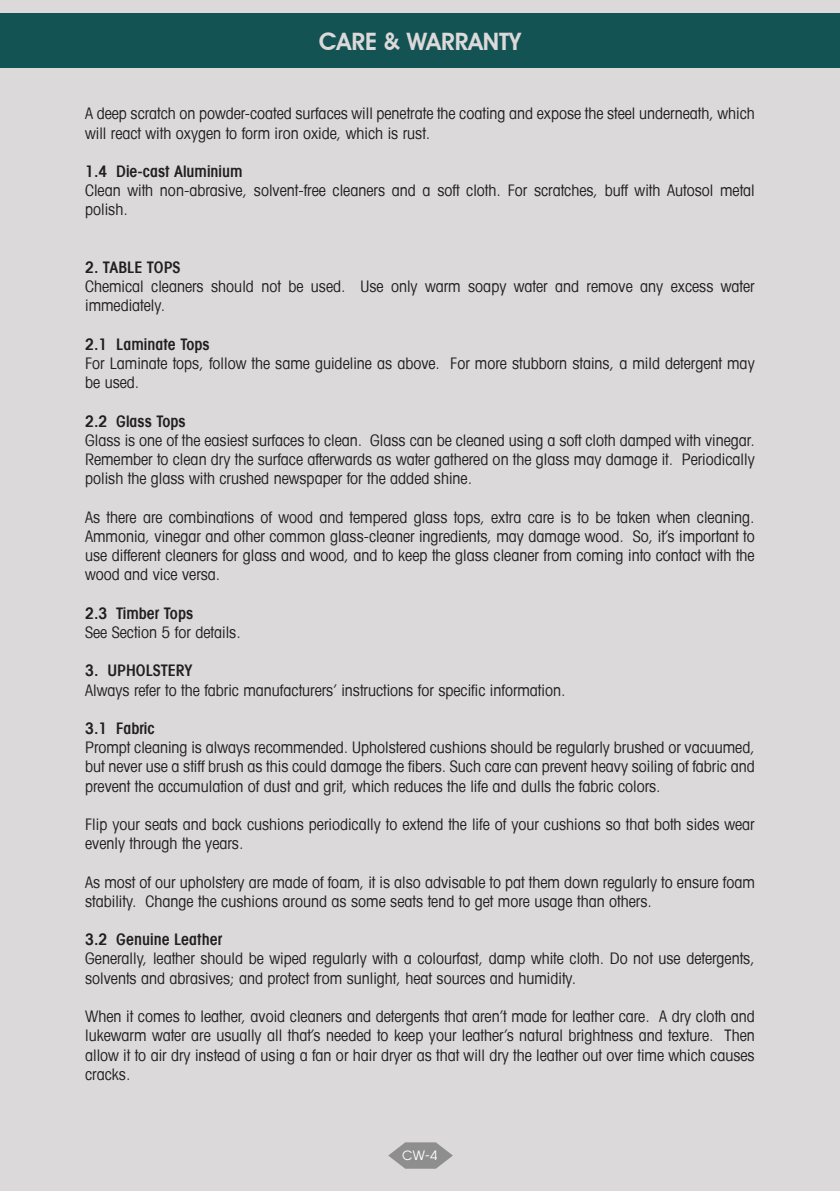
<style>
.page{position:relative;width:840px;height:1191px;background:#fff}
.page>*{position:absolute;margin:0;border:0;box-sizing:border-box;transform-origin:0 0}
.t1{font:600 24px "Avant Garde IT Cby BT";color:#dbd9da}
.t2{font:condensed 16px/19.2px "Avant Garde LT";color:#231f20}
.t3{font:600 condensed 16px "Avant Garde LT";color:#231f20}
.t4{font:700 15.8px/19px "Avant Garde Condensed BQ";color:#231f20;text-align:right}
.t5{font:condensed 15.8px "Avant Garde LT";color:#231f20}
.t6{font:12px "Avant Garde";color:#fff}
</style>
<div class="page">
<div style="left:0;top:0;width:839px;height:1191px;background:#dbd9da"></div>
<svg style="left:388px;top:1142px;width:65px;height:26px"></svg>
<div style="left:0;top:13px;width:839px;height:55px;background:#145353"></div>
<p class="t1" style="left:319px;top:27px;width:203px">CARE &amp; WARRANTY</p>
<p class="t2" style="left:85px;top:104px;width:670px">A deep scratch on powder-coated surfaces will penetrate the coating and expose the steel underneath, which will react with oxygen to form iron oxide, which is rust.</p>
<p class="t3" style="left:85px;top:161px;width:159px">1.4 Die-cast Aluminium</p>
<p class="t2" style="left:85px;top:180px;width:670px">Clean with non-abrasive, solvent-free cleaners and a soft cloth. For scratches, buff with Autosol metal polish.</p>
<p class="t3" style="left:85px;top:257px;width:97px">2. TABLE TOPS</p>
<p class="t2" style="left:85px;top:276px;width:670px">Chemical cleaners should not be used. Use only warm soapy water and remove any excess water immediately.</p>
<p class="t3" style="left:85px;top:334px;width:126px">2.1 Laminate Tops</p>
<p class="t2" style="left:85px;top:353px;width:670px">For Laminate tops, follow the same guideline as above. For more stubborn stains, a mild detergent may be used.</p>
<p class="t3" style="left:85px;top:411px;width:102px">2.2 Glass Tops</p>
<p class="t2" style="left:85px;top:430px;width:671px;text-align:justify">Glass is one of the easiest surfaces to clean. Glass can be cleaned using a soft cloth damped with vinegar.<br>Remember to clean dry the surface afterwards as water gathered on the glass may damage it. Periodically polish the glass with crushed newspaper for the added shine.</p>
<p class="t2" style="left:85px;top:507px;width:671px;text-align:justify">As there are combinations of wood and tempered glass tops, extra care is to be taken when cleaning.<br>Ammonia, vinegar and other common glass-cleaner ingredients, may damage wood. So, it’s important to use different cleaners for glass and wood, and to keep the glass cleaner from coming into contact with the wood and vice versa.</p>
<p class="t3" style="left:85px;top:603px;width:109px">2.3 Timber Tops</p>
<p class="t2" style="left:85px;top:622px;width:157px">See Section 5 for details.</p>
<p class="t3" style="left:85px;top:661px;width:109px">3. UPHOLSTERY</p>
<p class="t2" style="left:85px;top:680px;width:481px">Always refer to the fabric manufacturers’ instructions for specific information.</p>
<p class="t3" style="left:85px;top:718px;width:71px">3.1 Fabric</p>
<p class="t2" style="left:85px;top:737px;width:670px;text-align:justify">Prompt cleaning is always recommended. Upholstered cushions should be regularly brushed or vacuumed, but never use a stiff brush as this could damage the fibers. Such care can prevent heavy soiling of fabric and prevent the accumulation of dust and grit, which reduces the life and dulls the fabric colors.</p>
<p class="t2" style="left:85px;top:814px;width:670px">Flip your seats and back cushions periodically to extend the life of your cushions so that both sides wear evenly through the years.</p>
<p class="t2" style="left:85px;top:872px;width:671px">As most of our upholstery are made of foam, it is also advisable to pat them down regularly to ensure foam stability. Change the cushions around as some seats tend to get more usage than others.</p>
<p class="t3" style="left:85px;top:929px;width:138px">3.2 Genuine Leather</p>
<p class="t2" style="left:85px;top:948px;width:670px">Generally, leather should be wiped regularly with a colourfast, damp white cloth. Do not use detergents, solvents and abrasives; and protect from sunlight, heat sources and humidity.</p>
<p class="t2" style="left:85px;top:1006px;width:671px;text-align:justify">When it comes to leather, avoid cleaners and detergents that aren’t made for leather care. A dry cloth and lukewarm water are usually all that’s needed to keep your leather’s natural brightness and texture. Then allow it to air dry instead of using a fan or hair dryer as that will dry the leather out over time which causes cracks.</p>
<p class="t4" style="left:118px;top:269px;width:58px;text-align:center">Midback<br>Available</p>
<p class="t4" style="left:98px;top:329px;width:78px;line-height:23.8px">Available<br>Cantilevered</p>
<p class="t5" style="left:232px;top:276px;width:114px">Yes (MOQ 30pcs)</p>
<p class="t5" style="left:280px;top:362px;width:19px">No</p>
<p class="t4" style="left:122px;top:414px;width:54px;line-height:24px;text-align:left">Features<br>Armrest</p>
<p class="t4" style="left:122px;top:460px;width:54px">Features</p>
<p class="t4" style="left:104px;top:501px;width:71px;line-height:23.6px">Mechanism<br>Syncro</p>
<p class="t4" style="left:103px;top:544px;width:73px;line-height:23.2px;text-align:left">Mechanism<br>Seat Height</p>
<p class="t4" style="left:101px;top:611px;width:75px">Seat Sliding<br>Function</p>
<p class="t4" style="left:94px;top:664px;width:82px">Backrest Tilts</p>
<p class="t4" style="left:93px;top:713px;width:83px;line-height:23.6px">adjustable<br>Back Tilt with</p>
<p class="t4" style="left:62px;top:758px;width:114px">Multi-position lock</p>
<p class="t5" style="left:278px;top:448px;width:23px">test</p>
<p class="t5" style="left:278px;top:534px;width:23px">Yes</p>
<p class="t5" style="left:278px;top:746px;width:23px">Yes</p>
<p class="t4" style="left:67px;top:834px;width:109px">Backrest Material</p>
<p class="t4" style="left:92px;top:876px;width:84px">Seat Material</p>
<p class="t5" style="left:235px;top:874px;width:109px">Fab ic Upholstery</p>
<p class="t5" style="left:278px;top:958px;width:23px">Yes</p>
<p class="t5" style="left:266px;top:1001px;width:48px">3 years</p>
<p class="t4" style="left:77px;top:960px;width:99px">BIFMA Certified</p>
<p class="t4" style="left:119px;top:1004px;width:57px">Warranty</p>
<p class="t4" style="left:112px;top:1050px;width:64px">Additional</p>
<p class="t6" style="left:402px;top:1147px;width:37px">CW-4</p>
<p class="t6" style="left:397px;top:1147px;width:48px">Index-4</p>
</div>
